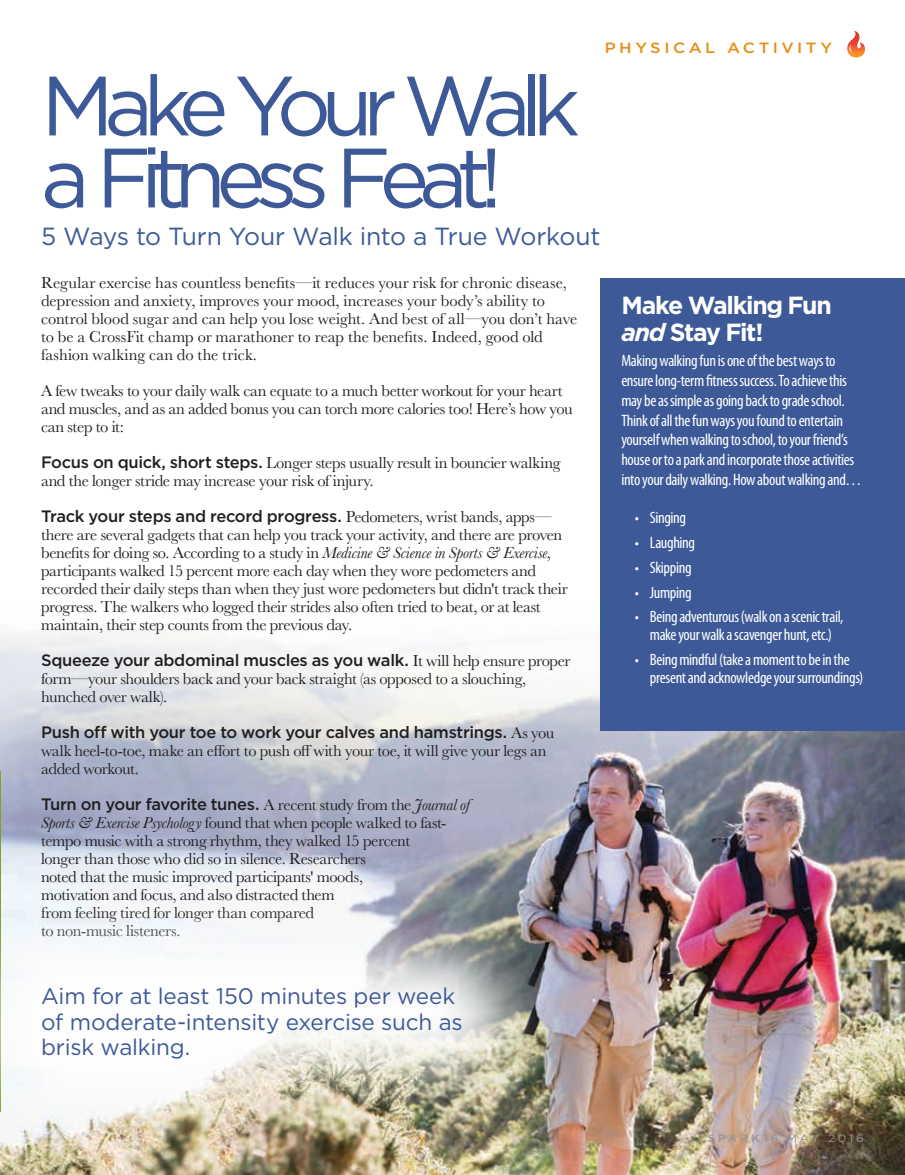
<style>
.page{position:relative;width:905px;height:1175px;background:#fff}
.page>*{position:absolute;margin:0;border:0;box-sizing:border-box;transform-origin:0 0}
.t1{font:84px/72px "Gotham HTF";letter-spacing:-.125em;color:#3d5997}
.t2{font:24.75px "Gotham HTF";letter-spacing:-.015em;color:#3d5997}
.t3{font:700 24.75px/27px "Gotham HTF";letter-spacing:-.05em;color:#fff}
.t4{font:22.5px/25.5px "Gotham HTF";letter-spacing:-.01em;color:#3d5997}
.t5{font:16.5px/18px "Baskerville";letter-spacing:-.02em;color:#231f20}
.t6{font:condensed 16.5px/19.8px "Myriad Pro";letter-spacing:-.02em;color:#fff}
.t7{font:16.5px/18px "Baskerville";color:#231f20}
.t8{font:500 16.5px "Gotham HTF";letter-spacing:-.02em;color:#231f20}
.t9{font:500 14.85px "Gotham HTF";letter-spacing:.21em;color:#e58f1a;scale:1.11 1}
.t10{font:500 10.8px "Gotham HTF";letter-spacing:.23em;color:#949698;scale:1.11 1}
.s1{font-family:"Gotham HTF";font-weight:500}
.s2{font-family:"Baskerville";font-weight:400}
.s3{font-style:italic}
.s4{font-family:"Baskerville";font-weight:400;font-style:italic}
.s5{font-weight:400}
</style>
<div class="page">
<img style="left:0;top:628px;width:904px;height:546px">
<div style="left:600px;top:278px;width:304px;height:452px;background:#3d5997"></div>
<hr style="left:0;top:771px;width:1px;height:340px;background:#79a22e">
<img style="left:0;top:895px;width:553px;height:255px">
<svg style="left:847px;top:31px;width:18px;height:27px"></svg>
<p class="t9" style="left:604px;top:39px;width:206px">PHYSICAL ACTIVITY</p>
<h1 class="t1" style="left:41px;top:68px;width:540px">Make Your Walk a Fitness Feat!</h1>
<h2 class="t2" style="left:41px;top:222px;width:561px">5 Ways to Turn Your Walk into a True Workout</h2>
<p class="t7" style="left:41px;top:274px;width:537px">Regular exercise has countless benefits—it reduces your risk for chronic disease, depression and anxiety, improves your mood, increases your body’s ability to control blood sugar and can help you lose weight. And best of all—you don’t have to be a CrossFit champ or marathoner to reap the benefits. Indeed, good old fashion walking can do the trick.</p>
<p class="t5" style="left:41px;top:382px;width:533px">A few tweaks to your daily walk can equate to a much better workout for your heart and muscles, and as an added bonus you can torch more calories too! Here’s how you can step to it:</p>
<p class="t5" style="left:41px;top:454px;width:521px"><span class="s1">Focus on quick, short steps.</span> Longer steps usually result in bouncier walking and the longer stride may increase your risk of injury.</p>
<p class="t8" style="left:41px;top:507px;width:512px">Track your steps and record progress. <span class="s2">Pedometers, wrist bands, apps—</span></p>
<p class="t5" style="left:41px;top:526px;width:528px">there are several gadgets that can help you track your activity, and there are proven benefits for doing so. According to a study in <span class="s3">Medicine &amp; Science in Sports &amp; Exercise</span>, participants walked 15 percent more each day when they wore pedometers and recorded their daily steps than when they just wore pedometers but didn't track their progress. The walkers who logged their strides also often tried to beat, or at least maintain, their step counts from the previous day.</p>
<p class="t8" style="left:41px;top:651px;width:531px">Squeeze your abdominal muscles as you walk. <span class="s2">It will help ensure proper</span></p>
<p class="t5" style="left:41px;top:670px;width:486px">form—your shoulders back and your back straight (as opposed to a slouching, hunched over walk).</p>
<p class="t8" style="left:41px;top:723px;width:515px">Push off with your toe to work your calves and hamstrings. <span class="s2">As you</span></p>
<p class="t5" style="left:41px;top:742px;width:507px">walk heel-to-toe, make an effort to push off with your toe, it will give your legs an added workout.</p>
<p class="t8" style="left:41px;top:795px;width:430px">Turn on your favorite tunes. <span class="s2">A recent study from the</span> <span class="s4">Journal of</span></p>
<p class="t5" style="left:41px;top:814px;width:407px"><span class="s3">Sports &amp; Exercise Psychology</span> found that when people walked to fast&shy;tempo music with a strong rhythm, they walked 15 percent longer than those who did so in silence. Researchers<br>noted that the music improved participants' moods,<br>motivation and focus, and also distracted them<br>from feeling tired for longer than compared<br>to non-music listeners.</p>
<h3 class="t4" style="left:41px;top:983px;width:423px">Aim for at least 150 minutes per week of moderate-intensity exercise such as brisk walking.</h3>
<h2 class="t3" style="left:621px;top:291px;width:212px">Make Walking Fun <span class="s3">and</span> Stay Fit!</h2>
<p class="t6" style="left:621px;top:351px;width:242px">Making walking fun is one of the best ways to ensure long-term fitness success. To achieve this may be as simple as going back to grade school.<br>Think of all the fun ways you found to entertain yourself when walking to school, to your friend’s house or to a park and incorporate those activities into your daily walking. How about walking and…</p>
<p class="t6" style="left:634px;top:508px;width:53px">• Singing</p>
<p class="t6" style="left:634px;top:533px;width:62px">• Laughing</p>
<p class="t6" style="left:634px;top:558px;width:58px">• Skipping</p>
<p class="t6" style="left:634px;top:582px;width:58px">• Jumping</p>
<p class="t6" style="left:634px;top:608px;width:210px;line-height:18px;text-align:center">• Being adventurous (walk on a scenic trail, make your walk a scavenger hunt, etc.)</p>
<p class="t6" style="left:649px;top:651px;width:215px;line-height:18px;text-indent:-15px">• Being mindful (take a moment to be in the present and acknowledge your surroundings)</p>
<p class="t10" style="left:707px;top:1132px;width:142px">SPARK16 <span class="s5">MAY 2016</span></p>
</div>
